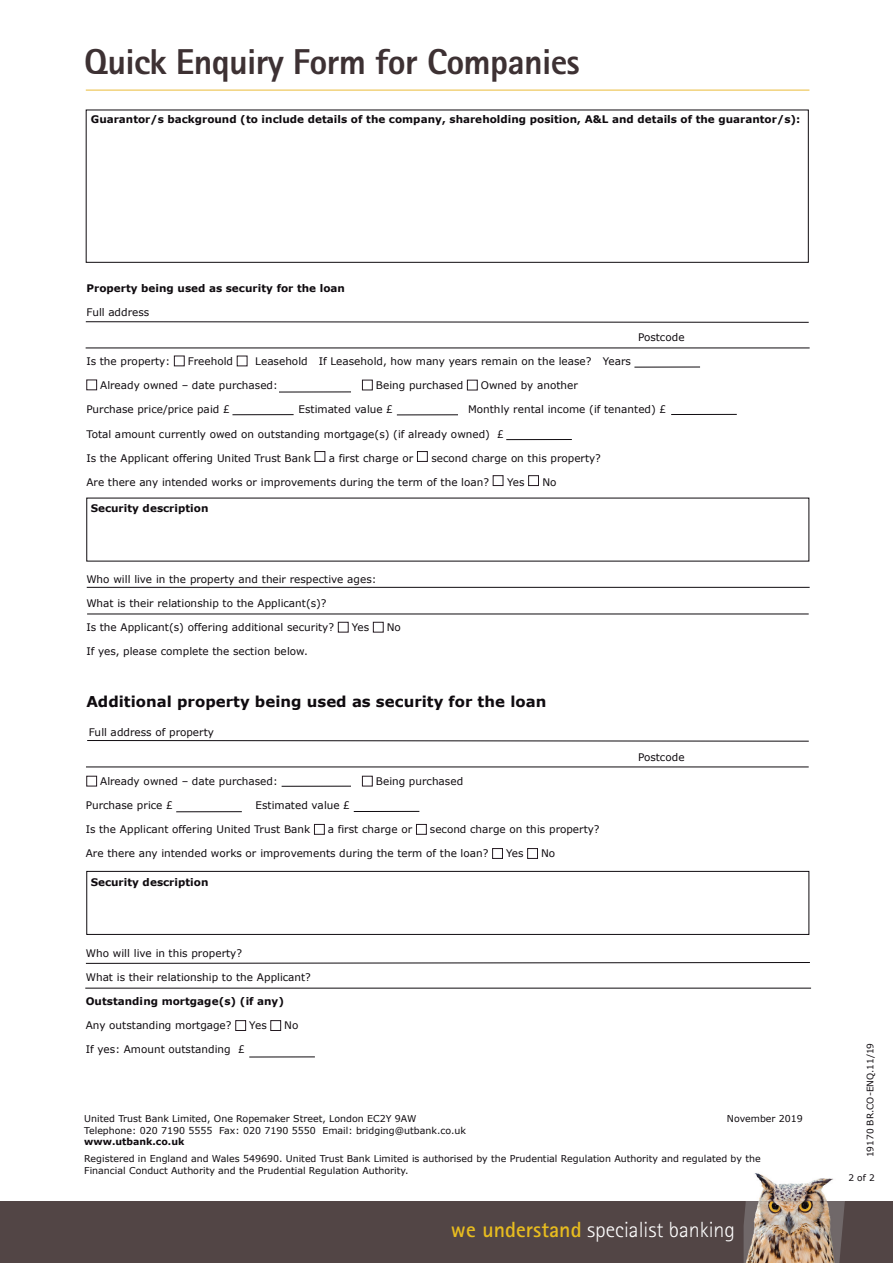
<style>
.page{position:relative;width:893px;height:1263px;background:#fff}
.page>*{position:absolute;margin:0;border:0;box-sizing:border-box;transform-origin:0 0}
.t1{font:800 36px "Rotis Sans Serif";letter-spacing:-.02em;color:#3d3133}
.t2{font:300 22.05px "Rotis Sans Serif";color:#fff}
.t3{font:700 15px "Verdana";color:#0f0b0f}
.t4{font:10.5px "Verdana";color:#0f0b0f}
.t5{font:700 10.5px "Verdana";color:#0f0b0f}
.t6{font:9.45px/11.4px "Verdana";color:#0f0b0f}
.t7{font:700 9.45px "Verdana";color:#0f0b0f}
.t8{font:9px "Verdana";color:#0f0b0f}
.s1{font-weight:700;color:#e7bc1f}
</style>
<div class="page">
<div style="left:0;top:1201px;width:893px;height:62px;background:#524545"></div>
<img style="left:754px;top:1173px;width:79px;height:28px">
<img style="left:744px;top:1201px;width:101px;height:62px">
<hr style="left:86px;top:89px;width:723px;height:2px;background:#f1d27b">
<div style="left:174px;top:356px;width:11px;height:10px;border:1px solid #241a21"></div>
<div style="left:86px;top:380px;width:11px;height:10px;border:1px solid #241a21"></div>
<div style="left:362px;top:380px;width:11px;height:10px;border:1px solid #241a21"></div>
<div style="left:467px;top:380px;width:11px;height:10px;border:1px solid #241a21"></div>
<div style="left:315px;top:451px;width:10px;height:11px;border:1px solid #241a21"></div>
<div style="left:417px;top:451px;width:11px;height:11px;border:1px solid #241a21"></div>
<div style="left:493px;top:475px;width:10px;height:11px;border:1px solid #241a21"></div>
<div style="left:528px;top:475px;width:11px;height:11px;border:1px solid #241a21"></div>
<div style="left:338px;top:622px;width:11px;height:10px;border:1px solid #241a21"></div>
<div style="left:373px;top:622px;width:11px;height:10px;border:1px solid #241a21"></div>
<div style="left:86px;top:776px;width:11px;height:10px;border:1px solid #241a21"></div>
<div style="left:362px;top:776px;width:11px;height:10px;border:1px solid #241a21"></div>
<div style="left:314px;top:824px;width:11px;height:11px;border:1px solid #241a21"></div>
<div style="left:416px;top:824px;width:11px;height:11px;border:1px solid #241a21"></div>
<div style="left:492px;top:848px;width:11px;height:11px;border:1px solid #241a21"></div>
<div style="left:527px;top:848px;width:11px;height:11px;border:1px solid #241a21"></div>
<div style="left:235px;top:1020px;width:11px;height:11px;border:1px solid #241a21"></div>
<div style="left:270px;top:1020px;width:11px;height:11px;border:1px solid #241a21"></div>
<svg style="left:85px;top:321px;width:724px;height:2px"></svg>
<hr style="left:86px;top:348px;width:724px;height:1px;background:#0f0b0f">
<svg style="left:87px;top:740px;width:722px;height:2px"></svg>
<hr style="left:86px;top:766px;width:723px;height:1px;background:#0f0b0f">
<hr style="left:232px;top:414px;width:62px;height:1px;background:#0f0b0f">
<hr style="left:397px;top:414px;width:61px;height:1px;background:#0f0b0f">
<hr style="left:671px;top:414px;width:66px;height:1px;background:#0f0b0f">
<hr style="left:506px;top:439px;width:66px;height:1px;background:#0f0b0f">
<hr style="left:87px;top:587px;width:723px;height:1px;background:#0f0b0f">
<hr style="left:87px;top:614px;width:722px;height:1px;background:#0f0b0f">
<svg style="left:85px;top:962px;width:725px;height:2px"></svg>
<hr style="left:85px;top:988px;width:726px;height:1px;background:#0f0b0f">
<hr style="left:176px;top:811px;width:66px;height:1px;background:#0f0b0f">
<hr style="left:249px;top:1056px;width:66px;height:1px;background:#0f0b0f">
<hr style="left:354px;top:811px;width:65px;height:1px;background:#0f0b0f">
<hr style="left:279px;top:391px;width:72px;height:1px;background:#0f0b0f">
<hr style="left:634px;top:367px;width:66px;height:1px;background:#0f0b0f">
<hr style="left:282px;top:786px;width:69px;height:1px;background:#0f0b0f">
<div style="left:86px;top:871px;width:723px;height:64px;border:1px solid #0f0b0f"></div>
<div style="left:86px;top:110px;width:723px;height:153px;border:1px solid #0f0b0f"></div>
<h1 class="t1" style="left:84px;top:49px;width:497px">Quick Enquiry Form for Companies</h1>
<p class="t5" style="left:91px;top:113px;width:711px">Guarantor/s background (to include details of the company, shareholding position, A&amp;L and details of the guarantor/s):</p>
<p class="t5" style="left:86px;top:282px;width:260px">Property being used as security for the loan</p>
<p class="t4" style="left:86px;top:306px;width:64px">Full address</p>
<p class="t4" style="left:638px;top:330px;width:48px">Postcode</p>
<p class="t4" style="left:86px;top:354px;width:85px">Is the property:</p>
<p class="t4" style="left:188px;top:354px;width:47px">Freehold</p>
<p class="t4" style="left:255px;top:354px;width:377px">Leasehold If Leasehold, how many years remain on the lease? Years</p>
<p class="t4" style="left:100px;top:378px;width:179px">Already owned – date purchased:</p>
<p class="t4" style="left:376px;top:378px;width:89px">Being purchased</p>
<p class="t4" style="left:481px;top:378px;width:98px">Owned by another</p>
<p class="t4" style="left:86px;top:403px;width:145px">Purchase price/price paid £</p>
<p class="t4" style="left:299px;top:403px;width:96px">Estimated value £</p>
<p class="t4" style="left:468px;top:403px;width:199px">Monthly rental income (if tenanted) £</p>
<p class="t4" style="left:86px;top:427px;width:419px">Total amount currently owed on outstanding mortgage(s) (if already owned) £</p>
<p class="t4" style="left:86px;top:451px;width:226px">Is the Applicant offering United Trust Bank</p>
<p class="t4" style="left:329px;top:451px;width:86px">a first charge or</p>
<p class="t4" style="left:431px;top:451px;width:171px">second charge on this property?</p>
<p class="t4" style="left:86px;top:475px;width:404px">Are there any intended works or improvements during the term of the loan?</p>
<p class="t4" style="left:507px;top:475px;width:19px">Yes</p>
<p class="t4" style="left:542px;top:475px;width:16px">No</p>
<p class="t5" style="left:91px;top:502px;width:119px">Security description</p>
<p class="t4" style="left:86px;top:572px;width:292px">Who will live in the property and their respective ages:</p>
<p class="t4" style="left:86px;top:596px;width:242px">What is their relationship to the Applicant(s)?</p>
<p class="t4" style="left:86px;top:620px;width:249px">Is the Applicant(s) offering additional security?</p>
<p class="t4" style="left:352px;top:620px;width:19px">Yes</p>
<p class="t4" style="left:387px;top:620px;width:16px">No</p>
<p class="t4" style="left:86px;top:645px;width:223px">If yes, please complete the section below.</p>
<h3 class="t3" style="left:86px;top:692px;width:461px">Additional property being used as security for the loan</h3>
<p class="t4" style="left:89px;top:726px;width:127px">Full address of property</p>
<p class="t4" style="left:100px;top:774px;width:179px">Already owned – date purchased:</p>
<p class="t4" style="left:376px;top:774px;width:89px">Being purchased</p>
<p class="t4" style="left:86px;top:798px;width:89px">Purchase price £</p>
<p class="t4" style="left:256px;top:798px;width:96px">Estimated value £</p>
<p class="t4" style="left:86px;top:823px;width:226px">Is the Applicant offering United Trust Bank</p>
<p class="t4" style="left:328px;top:823px;width:86px">a first charge or</p>
<p class="t4" style="left:430px;top:823px;width:171px">second charge on this property?</p>
<p class="t4" style="left:86px;top:847px;width:404px">Are there any intended works or improvements during the term of the loan?</p>
<p class="t4" style="left:506px;top:847px;width:19px">Yes</p>
<p class="t4" style="left:541px;top:847px;width:16px">No</p>
<p class="t5" style="left:91px;top:875px;width:119px">Security description</p>
<p class="t4" style="left:86px;top:946px;width:158px">Who will live in this property?</p>
<p class="t4" style="left:86px;top:970px;width:227px">What is their relationship to the Applicant?</p>
<p class="t5" style="left:86px;top:995px;width:200px">Outstanding mortgage(s) (if any)</p>
<p class="t4" style="left:86px;top:1019px;width:147px">Any outstanding mortgage?</p>
<p class="t4" style="left:249px;top:1019px;width:19px">Yes</p>
<p class="t4" style="left:284px;top:1019px;width:16px">No</p>
<p class="t4" style="left:86px;top:1043px;width:160px">If yes: Amount outstanding £</p>
<p class="t4" style="left:638px;top:750px;width:48px">Postcode</p>
<p class="t6" style="left:84px;top:1113px;width:334px">United Trust Bank Limited, One Ropemaker Street, London EC2Y 9AW</p>
<p class="t6" style="left:727px;top:1113px;width:77px">November 2019</p>
<p class="t6" style="left:84px;top:1124px;width:383px">Telephone: 020 7190 5555 Fax: 020 7190 5550 Email: bridging@utbank.co.uk</p>
<p class="t7" style="left:84px;top:1135px;width:102px">www.utbank.co.uk</p>
<p class="t6" style="left:84px;top:1153px;width:678px">Registered in England and Wales 549690. United Trust Bank Limited is authorised by the Prudential Regulation Authority and regulated by the<br>Financial Conduct Authority and the Prudential Regulation Authority.</p>
<h2 class="t2" style="left:451px;top:1222px;width:286px"><span class="s1">we understand</span> specialist banking</h2>
<p class="t8" style="left:864px;top:1157px;width:116px;rotate:-90deg">19170 BR.CO-ENQ.11/19</p>
<p class="t8" style="left:848px;top:1172px;width:28px">2of2</p>
</div>
